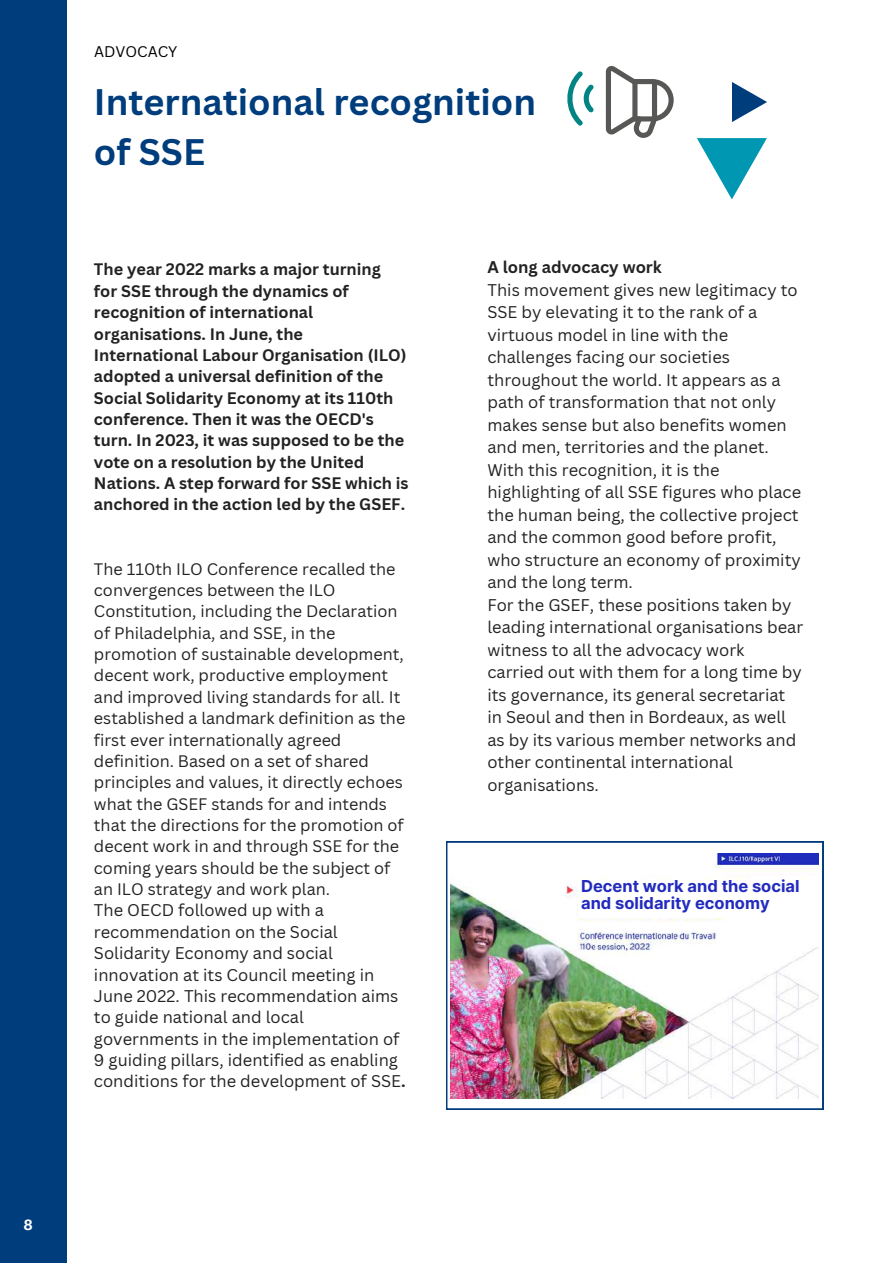
<style>
.page{position:relative;width:893px;height:1264px;background:#fff}
.page>*{position:absolute;margin:0;border:0;box-sizing:border-box;transform-origin:0 0}
.t1{font:700 36px/49.5px "Canva Sans";color:#003d7c}
.t2{font:16.5px/22.5px "Canva Sans";color:#222}
.t3{font:700 16.5px/16.8px "Inter";color:#222bbe}
.t4{font:700 16.5px "Canva Sans";color:#222}
.t5{font:16.2px/21.3px "Canva Sans";color:#222}
.t6{font:700 16.2px/21.3px "Canva Sans";color:#222}
.t7{font:15px "Canva Sans";color:#000}
.t8{font:700 15px "Aileron";color:#fff}
.s1{font-weight:700}
</style>
<div class="page">
<div style="left:0;top:0;width:67px;height:1262px;background:#003d7c"></div>
<svg style="left:446px;top:841px;width:377px;height:268px"></svg>
<img style="left:451px;top:853px;width:367px;height:245px">
<svg style="left:697px;top:138px;width:69px;height:61px"></svg>
<svg style="left:732px;top:82px;width:35px;height:40px"></svg>
<svg style="left:605px;top:66px;width:68px;height:72px"></svg>
<div style="left:632px;top:80px;width:5px;height:41px;background:#575756;border-radius:3px"></div>
<svg style="left:567px;top:71px;width:26px;height:55px"></svg>
<div style="left:577px;top:880px;width:241px;height:37px;background:#fff"></div>
<p class="t8" style="left:23px;top:1215px;width:11px">8</p>
<p class="t7" style="left:94px;top:41px;width:85px">ADVOCACY</p>
<h1 class="t1" style="left:94px;top:77px;width:443px">International recognition of SSE</h1>
<p class="t6" style="left:94px;top:258px;width:316px">The year 2022 marks a major turning<br>for SSE through the dynamics of recognition of international organisations. In June, the International Labour Organisation (ILO) adopted a universal definition of the Social Solidarity Economy at its 110th conference. Then it was the OECD's turn. In 2023, it was supposed to be the vote on a resolution by the United Nations. A step forward for SSE which is anchored in the action led by the GSEF.</p>
<p class="t5" style="left:94px;top:557px;width:313px">The 110th ILO Conference recalled the convergences between the ILO Constitution, including the Declaration of Philadelphia, and SSE, in the promotion of sustainable development, decent work, productive employment and improved living standards for all. It established a landmark definition as the first ever internationally agreed definition. Based on a set of shared principles and values, it directly echoes what the GSEF stands for and intends that the directions for the promotion of decent work in and through SSE for the coming years should be the subject of an ILO strategy and work plan.</p>
<p class="t2" style="left:94px;top:899px;width:313px;line-height:21.3px">The OECD followed up with a recommendation on the Social Solidarity Economy and social innovation at its Council meeting in June 2022. This recommendation aims to guide national and local governments in the implementation of 9 guiding pillars, identified as enabling conditions for the development of SSE<span class="s1">.</span></p>
<p class="t4" style="left:487px;top:256px;width:176px">A long advocacy work</p>
<p class="t2" style="left:487px;top:278px;width:317px">This movement gives new legitimacy to SSE by elevating it to the rank of a virtuous model in line with the challenges facing our societies throughout the world. It appears as a path of transformation that not only makes sense but also benefits women and men, territories and the planet.<br>With this recognition, it is the highlighting of all SSE figures who place the human being, the collective project and the common good before profit, who structure an economy of proximity and the long term.<br>For the GSEF, these positions taken by leading international organisations bear witness to all the advocacy work carried out with them for a long time by its governance, its general secretariat in Seoul and then in Bordeaux, as well as by its various member networks and other continental international organisations.</p>
<p class="t3" style="left:581px;top:877px;width:220px">Decent work and the social and solidarity economy</p>
</div>
